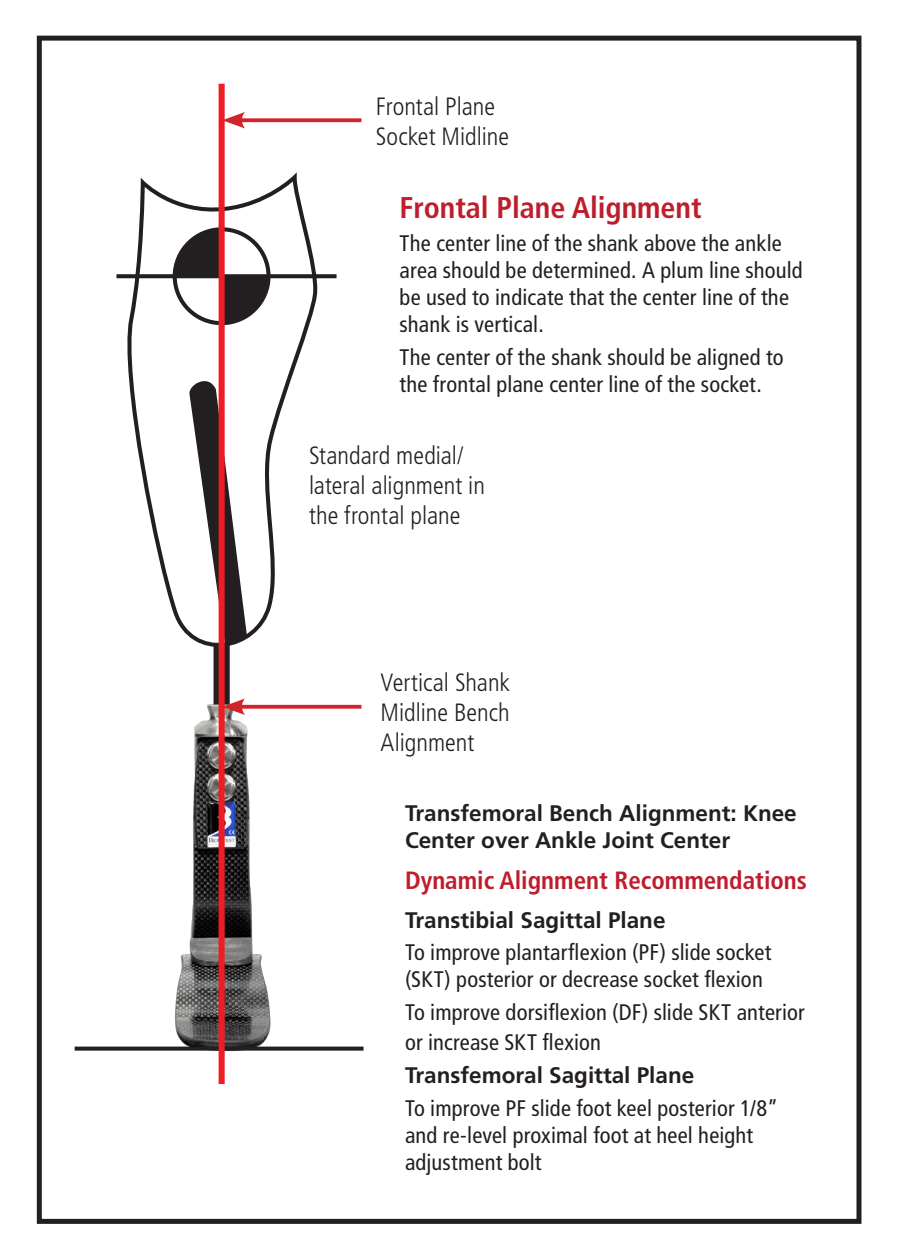
<style>
.page{position:relative;width:900px;height:1260px;background:#fff}
.page>*{position:absolute;margin:0;border:0;box-sizing:border-box;transform-origin:0 0}
.t1{font:700 condensed 30px "Frutiger LT Std";color:#be1d2c}
.t2{font:300 condensed 25px/30px "Frutiger LT Std";color:#231f20}
.t3{font:700 condensed 25px "Frutiger LT Std";color:#be1d2c}
.t4{font:condensed 22.5px/27px "Frutiger LT Std";letter-spacing:.005em;color:#231f20}
.t5{font:700 22.5px/27px "Frutiger LT Std";color:#231f20}
</style>
<div class="page">
<div style="left:37px;top:36px;width:824px;height:1188px;border:5px solid #231f20"></div>
<svg style="left:116px;top:83px;width:207px;height:585px"></svg>
<svg style="left:116px;top:274px;width:221px;height:4px"></svg>
<svg style="left:188px;top:373px;width:59px;height:270px"></svg>
<div style="left:214px;top:644px;width:16px;height:61px;background:#231f20"></div>
<svg style="left:175px;top:228px;width:94px;height:97px"></svg>
<img style="left:158px;top:697px;width:118px;height:365px">
<svg style="left:75px;top:1047px;width:289px;height:4px"></svg>
<div style="left:219px;top:84px;width:6px;height:1000px;background:#ee1d23"></div>
<svg style="left:245px;top:118px;width:116px;height:4px"></svg>
<svg style="left:223px;top:112px;width:22px;height:17px"></svg>
<svg style="left:245px;top:705px;width:116px;height:4px"></svg>
<svg style="left:223px;top:698px;width:22px;height:17px"></svg>
<p class="t2" style="left:376px;top:91px;width:135px">Frontal Plane<br>Socket Midline</p>
<p class="t1" style="left:400px;top:190px;width:304px">Frontal Plane Alignment</p>
<p class="t4" style="left:400px;top:230px;width:405px">The center line of the shank above the ankle area should be determined. A plum line should be used to indicate that the center line of the shank is vertical.</p>
<p class="t4" style="left:400px;top:344px;width:386px">The center of the shank should be aligned to the frontal plane center line of the socket.</p>
<p class="t2" style="left:309px;top:441px;width:177px">Standard medial/ lateral alignment in the frontal plane</p>
<p class="t2" style="left:381px;top:668px;width:131px;text-align:justify">Vertical Shank Midline Bench Alignment</p>
<p class="t5" style="left:405px;top:799px;width:393px">Transfemoral Bench Alignment: Knee<br>Center over Ankle Joint Center</p>
<p class="t3" style="left:405px;top:866px;width:404px">Dynamic Alignment Recommendations</p>
<p class="t5" style="left:405px;top:906px;width:262px">Transtibial Sagittal Plane</p>
<p class="t4" style="left:405px;top:939px;width:368px">To improve plantarflexion (PF) slide socket (SKT) posterior or decrease socket flexion</p>
<p class="t4" style="left:405px;top:998px;width:401px;line-height:30px">To improve dorsiflexion (DF) slide SKT anterior or increase SKT flexion</p>
<p class="t5" style="left:405px;top:1062px;width:291px">Transfemoral Sagittal Plane</p>
<p class="t4" style="left:405px;top:1095px;width:375px">To improve PF slide foot keel posterior 1/8” and re-level proximal foot at heel height adjustment bolt</p>
</div>
